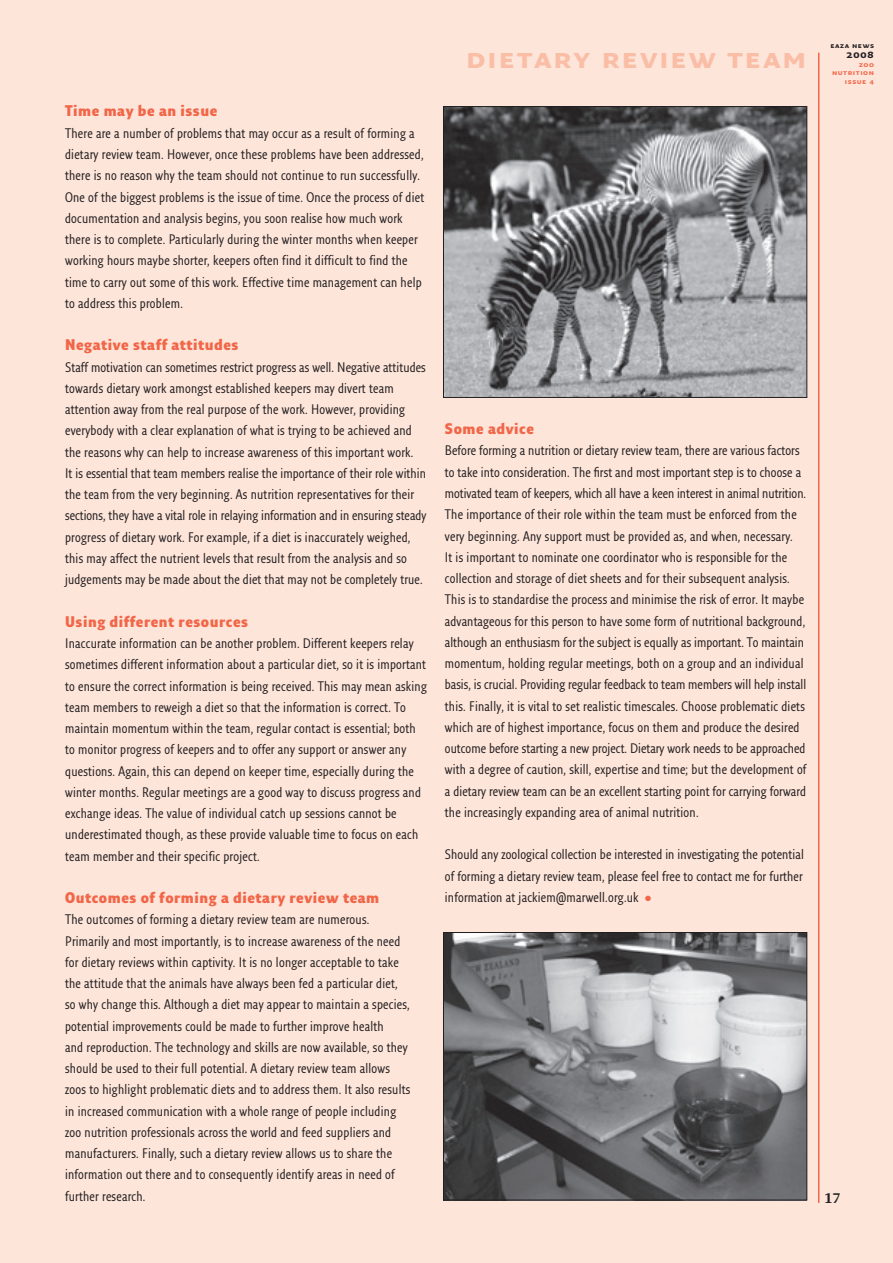
<style>
.page{position:relative;width:893px;height:1263px;background:#fff}
.page>*{position:absolute;margin:0;border:0;box-sizing:border-box;transform-origin:0 0}
.t1{font:700 30px "Fresco Sans SC";letter-spacing:.05em;color:#fabea7}
.t2{font:900 15px "Fresco Sans Con";letter-spacing:.04em;color:#f26648}
.t3{font:13.5px/21.3px "Fresco Sans Con";letter-spacing:.02em;color:#231f20}
.t4{font:700 13.5px "Fresco LF";color:#231f20}
.t5{font:700 11.25px "Fresco Sans SC";color:#231f20}
.t6{font:700 7.5px/8.6px "Fresco Sans SC";letter-spacing:.07em;color:#f26648;text-align:right}
.t7{font:700 7.5px "Fresco Sans SC";letter-spacing:.075em;color:#231f20}
.s1{color:#f26648}
</style>
<div class="page">
<div style="left:0;top:0;width:892px;height:1263px;background:#fde5da"></div>
<hr style="left:818px;top:53px;width:1px;height:1150px;background:#f26648">
<img style="left:445px;top:108px;width:360px;height:288px">
<div style="left:443px;top:106px;width:364px;height:292px;border:1px solid #231f20"></div>
<img style="left:445px;top:934px;width:360px;height:264px">
<div style="left:443px;top:932px;width:364px;height:268px;border:1px solid #231f20"></div>
<p class="t2" style="left:65px;top:105px;width:154px">Time may be an issue</p>
<p class="t3" style="left:65px;top:123px;width:360px">There are a number of problems that may occur as a result of forming a dietary review team. However, once these problems have been addressed, there is no reason why the team should not continue to run successfully.<br>One of the biggest problems is the issue of time. Once the process of diet documentation and analysis begins, you soon realise how much work there is to complete. Particularly during the winter months when keeper working hours maybe shorter, keepers often find it difficult to find the time to carry out some of this work. Effective time management can help to address this problem.</p>
<p class="t2" style="left:65px;top:339px;width:175px">Negative staff attitudes</p>
<p class="t3" style="left:65px;top:357px;width:363px">Staff motivation can sometimes restrict progress as well. Negative attitudes towards dietary work amongst established keepers may divert team attention away from the real purpose of the work. However, providing everybody with a clear explanation of what is trying to be achieved and the reasons why can help to increase awareness of this important work.<br>It is essential that team members realise the importance of their role within the team from the very beginning. As nutrition representatives for their sections, they have a vital role in relaying information and in ensuring steady progress of dietary work. For example, if a diet is inaccurately weighed, this may affect the nutrient levels that result from the analysis and so judgements may be made about the diet that may not be completely true.</p>
<p class="t2" style="left:65px;top:616px;width:184px">Using different resources</p>
<p class="t3" style="left:65px;top:634px;width:363px">Inaccurate information can be another problem. Different keepers relay sometimes different information about a particular diet, so it is important to ensure the correct information is being received. This may mean asking team members to reweigh a diet so that the information is correct. To maintain momentum within the team, regular contact is essential; both to monitor progress of keepers and to offer any support or answer any questions. Again, this can depend on keeper time, especially during the winter months. Regular meetings are a good way to discuss progress and exchange ideas. The value of individual catch up sessions cannot be underestimated though, as these provide valuable time to focus on each team member and their specific project.</p>
<p class="t2" style="left:65px;top:892px;width:316px">Outcomes of forming a dietary review team</p>
<p class="t3" style="left:65px;top:910px;width:347px">The outcomes of forming a dietary review team are numerous.<br>Primarily and most importantly, is to increase awareness of the need for dietary reviews within captivity. It is no longer acceptable to take the attitude that the animals have always been fed a particular diet, so why change this. Although a diet may appear to maintain a species, potential improvements could be made to further improve health<br>and reproduction. The technology and skills are now available, so they should be used to their full potential. A dietary review team allows zoos to highlight problematic diets and to address them. It also results in increased communication with a whole range of people including zoo nutrition professionals across the world and feed suppliers and manufacturers. Finally, such a dietary review allows us to share the information out there and to consequently identify areas in need of further research.</p>
<h1 class="t1" style="left:465px;top:40px;width:342px">dietary review team</h1>
<p class="t2" style="left:445px;top:423px;width:90px">Some advice</p>
<p class="t3" style="left:445px;top:441px;width:363px">Before forming a nutrition or dietary review team, there are various factors to take into consideration. The first and most important step is to choose a motivated team of keepers, which all have a keen interest in animal nutrition.<br>The importance of their role within the team must be enforced from the very beginning. Any support must be provided as, and when, necessary.<br>It is important to nominate one coordinator who is responsible for the collection and storage of diet sheets and for their subsequent analysis.<br>This is to standardise the process and minimise the risk of error. It maybe advantageous for this person to have some form of nutritional background, although an enthusiasm for the subject is equally as important. To maintain momentum, holding regular meetings, both on a group and an individual basis, is crucial. Providing regular feedback to team members will help install this. Finally, it is vital to set realistic timescales. Choose problematic diets which are of highest importance, focus on them and produce the desired outcome before starting a new project. Dietary work needs to be approached with a degree of caution, skill, expertise and time; but the development of a dietary review team can be an excellent starting point for carrying forward the increasingly expanding area of animal nutrition.</p>
<p class="t3" style="left:445px;top:845px;width:360px;text-align:justify">Should any zoological collection be interested in investigating the potential of forming a dietary review team, please feel free to contact me for further information at jackiem@marwell.org.uk <span class="s1">•</span></p>
<p class="t7" style="left:830px;top:41px;width:45px">eaza news</p>
<p class="t5" style="left:846px;top:48px;width:29px">2008</p>
<p class="t6" style="left:832px;top:60px;width:43px">zoo nutrition issue 4</p>
<p class="t4" style="left:824px;top:1192px;width:18px">17</p>
</div>
